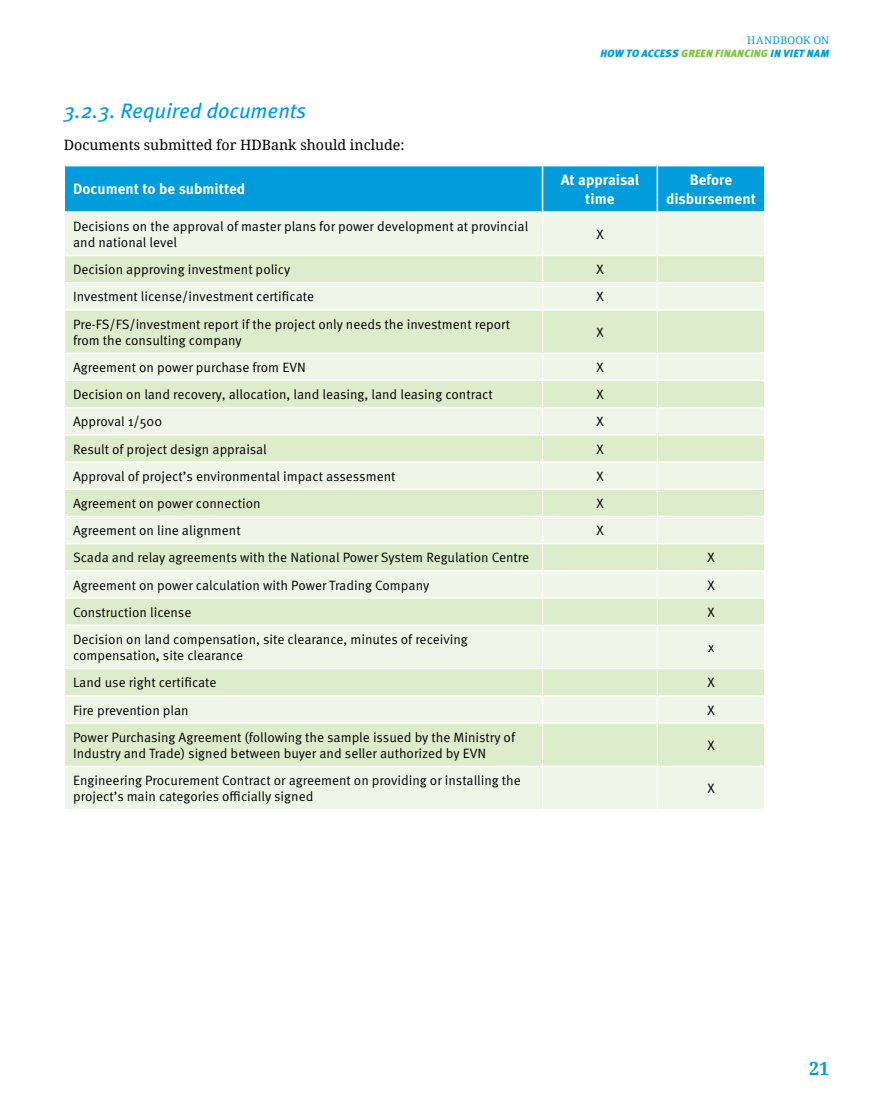
<style>
.page{position:relative;width:893px;height:1106px;background:#fff}
.page>*{position:absolute;margin:0;border:0;box-sizing:border-box;transform-origin:0 0}
.t1{font:italic 21px "Meta Pro";color:#009cdc}
.t2{font:700 18px "Noto Serif";color:#009cdc}
.t3{font:700 15px/18px "Meta Pro";color:#fff;text-align:center}
.t4{font:14.25px "Noto Serif";color:#000}
.t5{font:13.5px/16.2px "Meta Pro";color:#000}
.t6{font:italic 900 10.5px "Meta Pro";letter-spacing:.02em;color:#009cdc}
.t7{font:10.5px "Noto Serif";letter-spacing:.02em;color:#009cdc}
.s1{color:#80c342}
</style>
<div class="page">
<div style="left:65px;top:166px;width:699px;height:45px;background:#009cdc"></div>
<div style="left:65px;top:213px;width:699px;height:596px;background:#eff6e8"></div>
<svg style="left:65px;top:256px;width:699px;height:509px;background:#e5f0d9"></svg>
<hr style="left:542px;top:166px;width:1px;height:45px;background:#fff">
<hr style="left:657px;top:166px;width:1px;height:45px;background:#fff">
<hr style="left:542px;top:213px;width:1px;height:42px;background:#fff">
<hr style="left:657px;top:213px;width:1px;height:42px;background:#fff">
<hr style="left:65px;top:255px;width:478px;height:1px;background:#fff">
<hr style="left:543px;top:255px;width:114px;height:1px;background:#fff">
<hr style="left:657px;top:255px;width:107px;height:1px;background:#fff">
<hr style="left:65px;top:282px;width:478px;height:1px;background:#fff">
<hr style="left:543px;top:282px;width:114px;height:1px;background:#fff">
<hr style="left:657px;top:282px;width:108px;height:1px;background:#fff">
<svg style="left:542px;top:256px;width:1px;height:53px"></svg>
<svg style="left:657px;top:256px;width:1px;height:53px"></svg>
<hr style="left:542px;top:626px;width:1px;height:42px;background:#fff">
<hr style="left:657px;top:626px;width:1px;height:42px;background:#fff">
<hr style="left:64px;top:309px;width:479px;height:1px;background:#fff">
<hr style="left:543px;top:309px;width:114px;height:1px;background:#fff">
<hr style="left:657px;top:309px;width:108px;height:1px;background:#fff">
<hr style="left:542px;top:310px;width:1px;height:42px;background:#fff">
<hr style="left:657px;top:310px;width:1px;height:42px;background:#fff">
<hr style="left:64px;top:352px;width:479px;height:2px;background:#fff">
<hr style="left:543px;top:352px;width:114px;height:2px;background:#fff">
<hr style="left:657px;top:352px;width:108px;height:2px;background:#fff">
<hr style="left:64px;top:380px;width:479px;height:1px;background:#fff">
<hr style="left:543px;top:380px;width:114px;height:1px;background:#fff">
<hr style="left:657px;top:380px;width:108px;height:1px;background:#fff">
<hr style="left:64px;top:407px;width:479px;height:1px;background:#fff">
<hr style="left:543px;top:407px;width:114px;height:1px;background:#fff">
<hr style="left:657px;top:407px;width:108px;height:1px;background:#fff">
<hr style="left:64px;top:434px;width:479px;height:1px;background:#fff">
<hr style="left:543px;top:434px;width:114px;height:1px;background:#fff">
<hr style="left:657px;top:434px;width:108px;height:1px;background:#fff">
<hr style="left:64px;top:461px;width:479px;height:2px;background:#fff">
<hr style="left:543px;top:461px;width:114px;height:2px;background:#fff">
<hr style="left:657px;top:461px;width:108px;height:2px;background:#fff">
<hr style="left:64px;top:488px;width:479px;height:2px;background:#fff">
<hr style="left:543px;top:488px;width:114px;height:2px;background:#fff">
<hr style="left:657px;top:488px;width:108px;height:2px;background:#fff">
<hr style="left:64px;top:515px;width:479px;height:2px;background:#fff">
<hr style="left:543px;top:515px;width:114px;height:2px;background:#fff">
<hr style="left:657px;top:515px;width:108px;height:2px;background:#fff">
<hr style="left:64px;top:543px;width:479px;height:1px;background:#fff">
<hr style="left:543px;top:543px;width:114px;height:1px;background:#fff">
<hr style="left:657px;top:543px;width:108px;height:1px;background:#fff">
<hr style="left:64px;top:570px;width:479px;height:1px;background:#fff">
<hr style="left:543px;top:570px;width:114px;height:1px;background:#fff">
<hr style="left:657px;top:570px;width:108px;height:1px;background:#fff">
<hr style="left:64px;top:668px;width:479px;height:1px;background:#fff">
<hr style="left:543px;top:668px;width:114px;height:1px;background:#fff">
<hr style="left:657px;top:668px;width:108px;height:1px;background:#fff">
<svg style="left:542px;top:669px;width:1px;height:53px"></svg>
<svg style="left:657px;top:669px;width:1px;height:53px"></svg>
<hr style="left:64px;top:695px;width:479px;height:1px;background:#fff">
<hr style="left:543px;top:695px;width:114px;height:1px;background:#fff">
<hr style="left:657px;top:695px;width:108px;height:1px;background:#fff">
<hr style="left:64px;top:722px;width:479px;height:1px;background:#fff">
<hr style="left:543px;top:722px;width:114px;height:1px;background:#fff">
<hr style="left:657px;top:722px;width:108px;height:1px;background:#fff">
<hr style="left:542px;top:723px;width:1px;height:42px;background:#fff">
<hr style="left:657px;top:723px;width:1px;height:42px;background:#fff">
<hr style="left:64px;top:597px;width:479px;height:1px;background:#fff">
<hr style="left:543px;top:597px;width:114px;height:1px;background:#fff">
<hr style="left:657px;top:597px;width:108px;height:1px;background:#fff">
<svg style="left:542px;top:354px;width:1px;height:270px"></svg>
<svg style="left:657px;top:354px;width:1px;height:270px"></svg>
<hr style="left:64px;top:624px;width:479px;height:2px;background:#fff">
<hr style="left:543px;top:624px;width:114px;height:2px;background:#fff">
<hr style="left:657px;top:624px;width:108px;height:2px;background:#fff">
<hr style="left:64px;top:765px;width:479px;height:2px;background:#fff">
<hr style="left:543px;top:765px;width:114px;height:2px;background:#fff">
<hr style="left:657px;top:765px;width:108px;height:2px;background:#fff">
<hr style="left:542px;top:767px;width:1px;height:42px;background:#fff">
<hr style="left:657px;top:767px;width:1px;height:42px;background:#fff">
<p class="t7" style="left:747px;top:33px;width:84px">HANDBOOK ON</p>
<p class="t6" style="left:600px;top:46px;width:230px">HOW TO ACCESS <span class="s1">GREEN FINANCING</span> IN VIET NAM</p>
<h1 class="t1" style="left:64px;top:97px;width:244px">3.2.3. Required documents</h1>
<p class="t4" style="left:64px;top:135px;width:342px">Documents submitted for HDBank should include:</p>
<p class="t3" style="left:73px;top:181px;width:174px">Document to be submitted</p>
<p class="t3" style="left:561px;top:172px;width:80px">At appraisal time</p>
<p class="t3" style="left:666px;top:172px;width:91px">Before disbursement</p>
<p class="t5" style="left:73px;top:218px;width:457px">Decisions on the approval of master plans for power development at provincial and national level</p>
<p class="t5" style="left:596px;top:226px;width:9px">X</p>
<p class="t5" style="left:73px;top:262px;width:219px">Decision approving investment policy</p>
<p class="t5" style="left:596px;top:262px;width:9px">X</p>
<p class="t5" style="left:73px;top:289px;width:243px">Investment license/investment certificate</p>
<p class="t5" style="left:596px;top:289px;width:9px">X</p>
<p class="t5" style="left:73px;top:316px;width:438px">Pre-FS/FS/investment report if the project only needs the investment report from the consulting company</p>
<p class="t5" style="left:596px;top:324px;width:9px">X</p>
<p class="t5" style="left:73px;top:359px;width:234px">Agreement on power purchase from EVN</p>
<p class="t5" style="left:596px;top:359px;width:9px">X</p>
<p class="t5" style="left:73px;top:387px;width:421px">Decision on land recovery, allocation, land leasing, land leasing contract</p>
<p class="t5" style="left:596px;top:387px;width:9px">X</p>
<p class="t5" style="left:73px;top:414px;width:91px">Approval 1/500</p>
<p class="t5" style="left:596px;top:414px;width:9px">X</p>
<p class="t5" style="left:73px;top:441px;width:195px">Result of project design appraisal</p>
<p class="t5" style="left:596px;top:441px;width:9px">X</p>
<p class="t5" style="left:73px;top:468px;width:324px">Approval of project’s environmental impact assessment</p>
<p class="t5" style="left:596px;top:468px;width:9px">X</p>
<p class="t5" style="left:73px;top:495px;width:189px">Agreement on power connection</p>
<p class="t5" style="left:596px;top:495px;width:9px">X</p>
<p class="t5" style="left:73px;top:523px;width:169px">Agreement on line alignment</p>
<p class="t5" style="left:596px;top:523px;width:9px">X</p>
<p class="t5" style="left:73px;top:550px;width:458px">Scada and relay agreements with the National Power System Regulation Centre</p>
<p class="t5" style="left:707px;top:550px;width:9px">X</p>
<p class="t5" style="left:73px;top:577px;width:358px">Agreement on power calculation with Power Trading Company</p>
<p class="t5" style="left:707px;top:577px;width:9px">X</p>
<p class="t5" style="left:73px;top:604px;width:120px">Construction license</p>
<p class="t5" style="left:707px;top:604px;width:9px">X</p>
<p class="t5" style="left:73px;top:631px;width:396px">Decision on land compensation, site clearance, minutes of receiving compensation, site clearance</p>
<p class="t5" style="left:708px;top:639px;width:8px">x</p>
<p class="t5" style="left:73px;top:675px;width:145px">Land use right certificate</p>
<p class="t5" style="left:707px;top:675px;width:9px">X</p>
<p class="t5" style="left:73px;top:702px;width:117px">Fire prevention plan</p>
<p class="t5" style="left:707px;top:702px;width:9px">X</p>
<p class="t5" style="left:73px;top:729px;width:444px">Power Purchasing Agreement (following the sample issued by the Ministry of<br>Industry and Trade) signed between buyer and seller authorized by EVN</p>
<p class="t5" style="left:707px;top:737px;width:9px">X</p>
<p class="t5" style="left:73px;top:772px;width:449px">Engineering Procurement Contract or agreement on providing or installing the project’s main categories officially signed</p>
<p class="t5" style="left:707px;top:781px;width:9px">X</p>
<h2 class="t2" style="left:809px;top:1055px;width:22px">21</h2>
</div>
